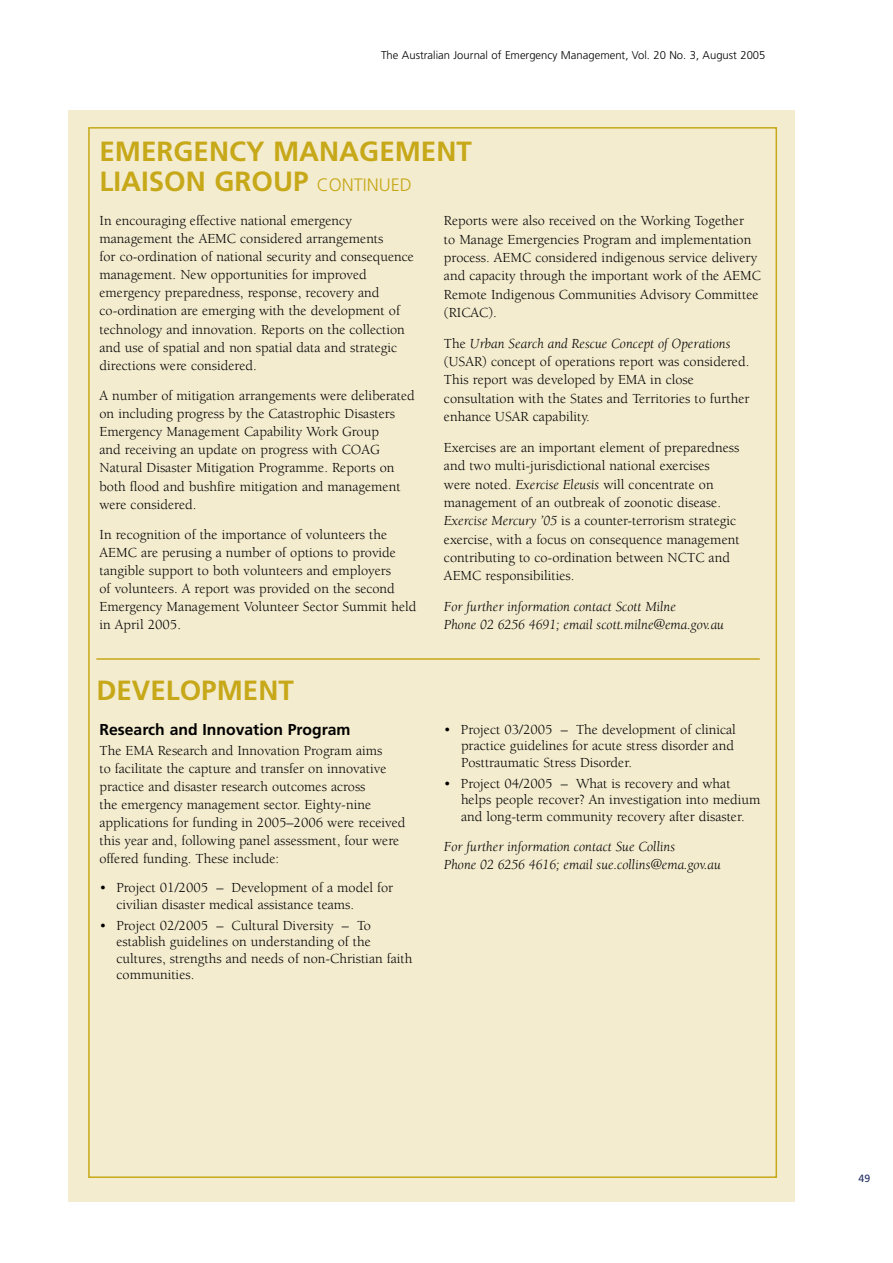
<style>
.page{position:relative;width:893px;height:1263px;background:#fff}
.page>*{position:absolute;margin:0;border:0;box-sizing:border-box;transform-origin:0 0}
.EMA_category_head{font:700 27.75px/30px "Frutiger";color:#c6a819}
.EMA_head1{font:700 15.75px "Frutiger";color:#000}
.body{font:14.25px/18px "Berkeley";color:#000}
.bullet{font:14.25px/16.5px "Berkeley";color:#000}
.body-2{font:italic 14.25px/18.3px "Berkeley";color:#000}
.bullet_last{font:14.25px/16.5px "Berkeley";color:#000}
.t1{font:300 11.25px "Frutiger";color:#000}
.t2{font:10.5px "Frutiger";color:#283366}
.s1{font-weight:300;font-size:18px}
.s2{font-style:italic}
</style>
<div class="page">
<div style="left:68px;top:111px;width:726px;height:1090px;background:#f4eccf"></div>
<hr style="left:96px;top:658px;width:664px;height:2px;background:#c6a819">
<p class="t1" style="left:381px;top:49px;width:386px">The Australian Journal of Emergency Management, Vol. 20 No. 3, August 2005</p>
<p class="EMA_category_head" style="left:100px;top:137px;width:374px">EMERGENCY MANAGEMENT<br>LIAISON GROUP <span class="s1">CONTINUED</span></p>
<p class="body" style="left:100px;top:212px;width:316px">In encouraging effective national emergency management the AEMC considered arrangements<br>for co-ordination of national security and consequence management. New opportunities for improved emergency preparedness, response, recovery and co-ordination are emerging with the development of technology and innovation. Reports on the collection and use of spatial and non spatial data and strategic directions were considered.</p>
<p class="body" style="left:100px;top:387px;width:317px">A number of mitigation arrangements were deliberated on including progress by the Catastrophic Disasters Emergency Management Capability Work Group<br>and receiving an update on progress with COAG Natural Disaster Mitigation Programme. Reports on both flood and bushfire mitigation and management were considered.</p>
<p class="body" style="left:100px;top:526px;width:319px">In recognition of the importance of volunteers the AEMC are perusing a number of options to provide tangible support to both volunteers and employers<br>of volunteers. A report was provided on the second Emergency Management Volunteer Sector Summit held in April 2005.</p>
<p class="EMA_category_head" style="left:96px;top:676px;width:199px">DEVELOPMENT</p>
<p class="EMA_head1" style="left:100px;top:720px;width:253px">Research and Innovation Program</p>
<p class="body" style="left:100px;top:742px;width:307px">The EMA Research and Innovation Program aims<br>to facilitate the capture and transfer on innovative practice and disaster research outcomes across<br>the emergency management sector. Eighty-nine applications for funding in 2005–2006 were received this year and, following panel assessment, four were offered funding. These include:</p>
<p class="bullet" style="left:117px;top:880px;width:278px;text-indent:-17px">• Project 01/2005 – Development of a model for civilian disaster medical assistance teams.</p>
<p class="bullet" style="left:117px;top:917px;width:297px;text-indent:-17px">• Project 02/2005 – Cultural Diversity – To establish guidelines on understanding of the cultures, strengths and needs of non-Christian faith communities.</p>
<p class="body" style="left:444px;top:212px;width:318px">Reports were also received on the Working Together<br>to Manage Emergencies Program and implementation process. AEMC considered indigenous service delivery and capacity through the important work of the AEMC Remote Indigenous Communities Advisory Committee (RICAC).</p>
<p class="body" style="left:444px;top:335px;width:307px">The <span class="s2">Urban Search and Rescue Concept of Operations </span>(USAR) concept of operations report was considered.<br>This report was developed by EMA in close consultation with the States and Territories to further enhance USAR capability.</p>
<p class="body" style="left:444px;top:439px;width:297px">Exercises are an important element of preparedness and two multi-jurisdictional national exercises were noted. <span class="s2">Exercise Eleusis</span> will concentrate on management of an outbreak of zoonotic disease.<br><span class="s2">Exercise Mercury ’05</span> is a counter-terrorism strategic exercise, with a focus on consequence management contributing to co-ordination between NCTC and AEMC responsibilities.</p>
<p class="body-2" style="left:444px;top:598px;width:282px">For further information contact Scott Milne<br>Phone 02 6256 4691; email scott.milne@ema.gov.au</p>
<p class="bullet" style="left:461px;top:721px;width:276px;text-indent:-17px">• Project 03/2005 – The development of clinical practice guidelines for acute stress disorder and<br>Posttraumatic Stress Disorder.</p>
<p class="bullet_last" style="left:461px;top:775px;width:301px;text-indent:-17px">• Project 04/2005 – What is recovery and what helps people recover? An investigation into medium and long-term community recovery after disaster.</p>
<p class="body-2" style="left:444px;top:838px;width:278px">For further information contact Sue Collins<br>Phone 02 6256 4616; email sue.collins@ema.gov.au</p>
<p class="t2" style="left:858px;top:1172px;width:13px">49</p>
</div>
